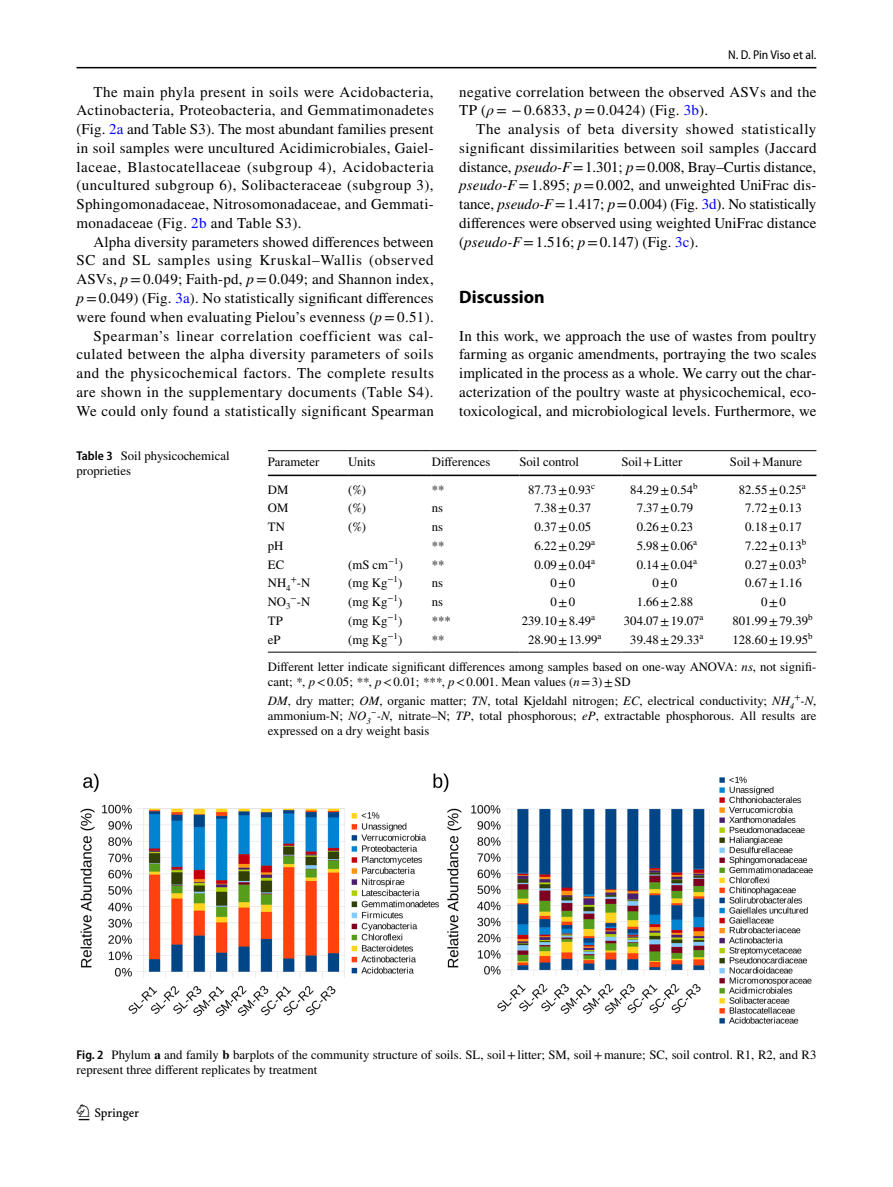
<style>
.page{position:relative;width:893px;height:1187px;background:#fff}
.page>*{position:absolute;margin:0;border:0;box-sizing:border-box;transform-origin:0 0}
.t1{font:22.5px "Springnew Regular 2";color:#000}
.t2{font:700 18px "Myriad Pro";color:#000}
.t3{font:15px/18.8px "STIX";letter-spacing:.02em;color:#000;text-align:justify}
.t4{font:12.75px/15px "STIX";color:#000}
.t5{font:semi-condensed 12.75px "Myriad Pro";color:#000}
.s1{color:#00f}
.s2{font-style:italic}
.s3{font-family:"Myriad Pro";font-weight:600;font-stretch:semi-condensed}
.s4{font-weight:700}
</style>
<div class="page">
<hr style="left:77px;top:67px;width:739px;height:1px;background:#000">
<hr style="left:268px;top:450px;width:80px;height:1px;background:#000">
<hr style="left:268px;top:474px;width:80px;height:2px;background:#000">
<hr style="left:348px;top:450px;width:84px;height:1px;background:#000">
<hr style="left:348px;top:474px;width:84px;height:2px;background:#000">
<hr style="left:432px;top:450px;width:87px;height:1px;background:#000">
<hr style="left:432px;top:474px;width:87px;height:2px;background:#000">
<hr style="left:519px;top:450px;width:102px;height:1px;background:#000">
<hr style="left:519px;top:474px;width:102px;height:2px;background:#000">
<hr style="left:621px;top:450px;width:109px;height:1px;background:#000">
<hr style="left:621px;top:474px;width:109px;height:2px;background:#000">
<hr style="left:730px;top:450px;width:86px;height:1px;background:#000">
<hr style="left:730px;top:474px;width:86px;height:2px;background:#000">
<hr style="left:268px;top:651px;width:80px;height:1px;background:#000">
<hr style="left:348px;top:651px;width:84px;height:1px;background:#000">
<hr style="left:432px;top:651px;width:87px;height:1px;background:#000">
<hr style="left:519px;top:651px;width:102px;height:1px;background:#000">
<hr style="left:621px;top:651px;width:109px;height:1px;background:#000">
<hr style="left:730px;top:651px;width:86px;height:1px;background:#000">
<img style="left:81px;top:773px;width:731px;height:250px">
<p class="t3" style="left:77px;top:83px;width:359px;text-indent:17px">The main phyla present in soils were Acidobacteria, Actinobacteria, Proteobacteria, and Gemmatimonadetes (Fig. <span class="s1">2a</span> and Table S3). The most abundant families present in soil samples were uncultured Acidimicrobiales, Gaiel&shy;laceae, Blastocatellaceae (subgroup 4), Acidobacteria (uncultured subgroup 6), Solibacteraceae (subgroup 3), Sphingomonadaceae, Nitrosomonadaceae, and Gemmati&shy;monadaceae (Fig. <span class="s1">2b</span> and Table S3).</p>
<p class="t3" style="left:77px;top:233px;width:359px;text-align:right">Alpha diversity parameters showed differences between SC and SL samples using Kruskal–Wallis (observed ASVs, <span class="s2">p</span>=0.049; Faith-pd, <span class="s2">p</span>=0.049; and Shannon index, <span class="s2">p</span>=0.049) (Fig. <span class="s1">3a</span>). No statistically significant differences were found when evaluating Pielou’s evenness (<span class="s2">p</span>=0.51).<br>Spearman’s linear correlation coefficient was cal&shy;culated between the alpha diversity parameters of soils and the physicochemical factors. The complete results are shown in the supplementary documents (Table S4).<br>We could only found a statistically significant Spearman</p>
<p class="t5" style="left:728px;top:48px;width:90px">N. D. Pin Viso et al.</p>
<p class="t3" style="left:459px;top:83px;width:359px">negative correlation between the observed ASVs and the<br>TP (<span class="s2">ρ</span>= −0.6833, <span class="s2">p</span>=0.0424) (Fig. <span class="s1">3b</span>).</p>
<p class="t3" style="left:459px;top:121px;width:359px;text-indent:17px">The analysis of beta diversity showed statistically significant dissimilarities between soil samples (Jaccard distance, <span class="s2">pseudo-F</span>=1.301; <span class="s2">p</span>=0.008, Bray–Curtis distance, <span class="s2">pseudo-F</span>=1.895; <span class="s2">p</span>=0.002, and unweighted UniFrac dis&shy;tance, <span class="s2">pseudo-F</span>=1.417; <span class="s2">p</span>=0.004) (Fig. <span class="s1">3d</span>). No statistically differences were observed using weighted UniFrac distance (<span class="s2">pseudo-F</span>=1.516; <span class="s2">p</span>=0.147) (Fig. <span class="s1">3c</span>).</p>
<p class="t2" style="left:459px;top:285px;width:87px">Discussion</p>
<p class="t3" style="left:459px;top:327px;width:359px">In this work, we approach the use of wastes from poultry farming as organic amendments, portraying the two scales implicated in the process as a whole. We carry out the char&shy;acterization of the poultry waste at physicochemical, eco&shy;toxicological, and microbiological levels. Furthermore, we</p>
<p class="t4" style="left:77px;top:449px;width:155px"><span class="s3">Table 3</span> Soil physicochemical proprieties</p>
<p class="t4" style="left:268px;top:454px;width:53px">Parameter</p>
<p class="t4" style="left:348px;top:454px;width:29px">Units</p>
<p class="t4" style="left:432px;top:454px;width:60px">Differences</p>
<p class="t4" style="left:519px;top:454px;width:61px">Soil control</p>
<p class="t4" style="left:621px;top:454px;width:62px">Soil+Litter</p>
<p class="t4" style="left:730px;top:454px;width:74px">Soil+Manure</p>
<p class="t4" style="left:268px;top:483px;width:22px">DM</p>
<p class="t4" style="left:348px;top:483px;width:20px">(%)</p>
<p class="t4" style="left:432px;top:483px;width:14px">**</p>
<p class="t4" style="left:528px;top:483px;width:68px">87.73±0.93<sup>c</sup></p>
<p class="t4" style="left:630px;top:483px;width:69px">84.29±0.54<sup>b</sup></p>
<p class="t4" style="left:739px;top:483px;width:68px">82.55±0.25<sup>a</sup></p>
<p class="t4" style="left:268px;top:501px;width:22px">OM</p>
<p class="t4" style="left:348px;top:501px;width:20px">(%)</p>
<p class="t4" style="left:432px;top:501px;width:13px">ns</p>
<p class="t4" style="left:535px;top:501px;width:58px">7.38±0.37</p>
<p class="t4" style="left:637px;top:501px;width:58px">7.37±0.79</p>
<p class="t4" style="left:745px;top:501px;width:58px">7.72±0.13</p>
<p class="t4" style="left:268px;top:520px;width:18px">TN</p>
<p class="t4" style="left:348px;top:520px;width:20px">(%)</p>
<p class="t4" style="left:432px;top:520px;width:13px">ns</p>
<p class="t4" style="left:535px;top:520px;width:58px">0.37±0.05</p>
<p class="t4" style="left:637px;top:520px;width:58px">0.26±0.23</p>
<p class="t4" style="left:745px;top:520px;width:58px">0.18±0.17</p>
<p class="t4" style="left:268px;top:539px;width:17px">pH</p>
<p class="t4" style="left:432px;top:539px;width:14px">**</p>
<p class="t4" style="left:535px;top:539px;width:62px">6.22±0.29<sup>a</sup></p>
<p class="t4" style="left:637px;top:539px;width:62px">5.98±0.06<sup>a</sup></p>
<p class="t4" style="left:745px;top:539px;width:63px">7.22±0.13<sup>b</sup></p>
<p class="t4" style="left:268px;top:557px;width:18px">EC</p>
<p class="t4" style="left:348px;top:557px;width:56px">(mS cm<sup>−1</sup>)</p>
<p class="t4" style="left:432px;top:557px;width:14px">**</p>
<p class="t4" style="left:535px;top:557px;width:62px">0.09±0.04<sup>a</sup></p>
<p class="t4" style="left:637px;top:557px;width:62px">0.14±0.04<sup>a</sup></p>
<p class="t4" style="left:745px;top:557px;width:63px">0.27±0.03<sup>b</sup></p>
<p class="t4" style="left:268px;top:576px;width:44px">NH<sub>4</sub><sup>+</sup>-N</p>
<p class="t4" style="left:348px;top:576px;width:56px">(mg Kg<sup>−1</sup>)</p>
<p class="t4" style="left:432px;top:576px;width:13px">ns</p>
<p class="t4" style="left:550px;top:576px;width:26px">0±0</p>
<p class="t4" style="left:653px;top:576px;width:26px">0±0</p>
<p class="t4" style="left:745px;top:576px;width:58px">0.67±1.16</p>
<p class="t4" style="left:268px;top:595px;width:44px">NO<sub>3</sub><sup>−</sup>-N</p>
<p class="t4" style="left:348px;top:595px;width:56px">(mg Kg<sup>−1</sup>)</p>
<p class="t4" style="left:432px;top:595px;width:13px">ns</p>
<p class="t4" style="left:550px;top:595px;width:26px">0±0</p>
<p class="t4" style="left:637px;top:595px;width:58px">1.66±2.88</p>
<p class="t4" style="left:761px;top:595px;width:26px">0±0</p>
<p class="t4" style="left:268px;top:614px;width:16px">TP</p>
<p class="t4" style="left:348px;top:614px;width:56px">(mg Kg<sup>−1</sup>)</p>
<p class="t4" style="left:432px;top:614px;width:21px">***</p>
<p class="t4" style="left:522px;top:614px;width:75px">239.10±8.49<sup>a</sup></p>
<p class="t4" style="left:624px;top:614px;width:81px">304.07±19.07<sup>a</sup></p>
<p class="t4" style="left:732px;top:614px;width:82px">801.99±79.39<sup>b</sup></p>
<p class="t4" style="left:268px;top:632px;width:14px">eP</p>
<p class="t4" style="left:348px;top:632px;width:56px">(mg Kg<sup>−1</sup>)</p>
<p class="t4" style="left:432px;top:632px;width:14px">**</p>
<p class="t4" style="left:528px;top:632px;width:75px">28.90±13.99<sup>a</sup></p>
<p class="t4" style="left:630px;top:632px;width:75px">39.48±29.33<sup>a</sup></p>
<p class="t4" style="left:732px;top:632px;width:82px">128.60±19.95<sup>b</sup></p>
<p class="t4" style="left:268px;top:660px;width:550px">Different letter indicate significant differences among samples based on one-way ANOVA: <span class="s2">ns</span>, not signifi&shy;cant; <span class="s2">*</span>, <span class="s2">p</span>&lt;0.05; <span class="s2">**</span>, <span class="s2">p</span>&lt;0.01; <span class="s2">***</span>, <span class="s2">p</span>&lt;0.001. Mean values (<span class="s2">n</span>=3)±SD</p>
<p class="t4" style="left:268px;top:694px;width:550px;text-align:justify"><span class="s2">DM</span>, dry matter; <span class="s2">OM</span>, organic matter; <span class="s2">TN</span>, total Kjeldahl nitrogen; <span class="s2">EC</span>, electrical conductivity; <span class="s2">NH</span><sub>4</sub><sup>+</sup><span class="s2">-N</span>, ammonium-N; <span class="s2">NO</span><sub>3</sub><sup>−</sup><span class="s2">-N</span>, nitrate–N; <span class="s2">TP</span>, total phosphorous; <span class="s2">eP</span>, extractable phosphorous. All results are expressed on a dry weight basis</p>
<p class="t4" style="left:77px;top:1047px;width:741px"><span class="s3">Fig. 2</span> Phylum <span class="s4">a</span> and family <span class="s4">b</span> barplots of the community structure of soils. SL, soil+litter; SM, soil+manure; SC, soil control. R1, R2, and R3 represent three different replicates by treatment</p>
<h1 class="t1" style="left:79px;top:1104px;width:62px">1 3</h1>
</div>
